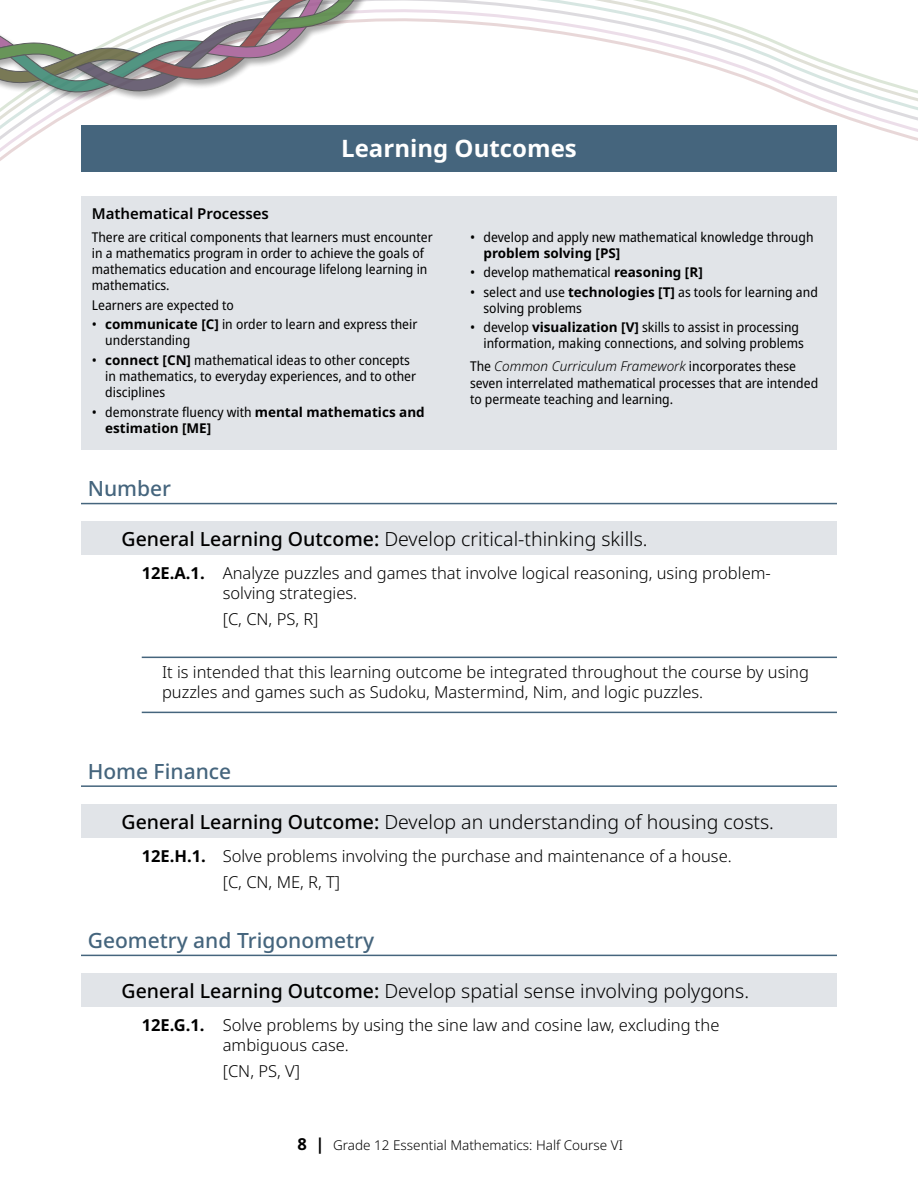
<style>
.page{position:relative;width:918px;height:1188px;background:#fff}
.page>*{position:absolute;margin:0;border:0;box-sizing:border-box;transform-origin:0 0}
.H2_White{font:700 24px "Noto Sans";color:#fff}
.Header_Outcomes{font:500 21px "Noto Sans";color:#45657d}
.GLO{font:300 19.5px "Noto Sans";color:#000}
.Learning_Outcome{font:300 16.5px/19.8px "Noto Sans";color:#000}
.Learning_Outcome_Note{font:300 16.5px/19.8px "Noto Sans";color:#000}
.Learning_Outcome_End{font:300 16.5px "Noto Sans";color:#000}
.Legend_Title{font:600 15px "Noto Sans";color:#000}
.Legend_Bullet{font:semi-condensed 13.5px/16.2px "Noto Sans";color:#000}
.Legend_Text{font:semi-condensed 13.5px/16.2px "Noto Sans";color:#000}
.Legend_Bullet-2{font:700 13.5px/16.2px "Noto Sans";color:#000}
.t1{font:300 13.5px "Noto Sans";color:#000}
.s1{font-weight:700;font-stretch:normal}
.s2{font-weight:400;font-stretch:semi-condensed}
.s3{font-weight:300;font-style:italic;font-stretch:normal}
.s4{font-weight:500}
.s5{font-weight:700}
.s6{font-weight:700;font-size:16.5px}
</style>
<div class="page">
<svg style="left:0;top:0;width:918px;height:172px"></svg>
<div style="left:0;top:0;width:515px;height:102px;background:#000;opacity:.4"></div>
<svg style="left:0;top:0;width:407px;height:96px"></svg>
<div style="left:81px;top:125px;width:756px;height:46px;background:#45657d"></div>
<hr style="left:81px;top:503px;width:756px;height:1px;background:#45657d">
<div style="left:81px;top:522px;width:756px;height:33px;background:#e1e4e8"></div>
<hr style="left:142px;top:657px;width:695px;height:1px;background:#45657d">
<hr style="left:142px;top:712px;width:695px;height:1px;background:#45657d">
<hr style="left:81px;top:785px;width:756px;height:2px;background:#45657d">
<div style="left:81px;top:804px;width:756px;height:33px;background:#e1e4e8"></div>
<hr style="left:81px;top:955px;width:756px;height:1px;background:#45657d">
<div style="left:81px;top:974px;width:756px;height:33px;background:#e1e4e8"></div>
<div style="left:81px;top:196px;width:756px;height:253px;background:#e1e4e8"></div>
<h2 class="H2_White" style="left:341px;top:132px;width:237px">Learning Outcomes</h2>
<p class="Legend_Title" style="left:92px;top:203px;width:179px">Mathematical Processes</p>
<p class="Legend_Text" style="left:92px;top:229px;width:342px">There are critical components that learners must encounter in a mathematics program in order to achieve the goals of mathematics education and encourage lifelong learning in mathematics.</p>
<p class="Legend_Text" style="left:92px;top:297px;width:144px">Learners are expected to</p>
<p class="Legend_Bullet" style="left:105px;top:316px;width:314px;text-indent:-13px">• <span class="s1">communicate [C]</span> in order to learn and express their understanding</p>
<p class="Legend_Bullet" style="left:105px;top:352px;width:312px;text-indent:-13px">• <span class="s1">connect [CN]</span> mathematical ideas to other concepts in mathematics, to everyday experiences, and to other disciplines</p>
<p class="Legend_Bullet-2" style="left:105px;top:404px;width:321px;text-indent:-13px"><span class="s2">• demonstrate fluency with</span> mental mathematics and estimation [ME]</p>
<p class="Legend_Bullet" style="left:484px;top:229px;width:332px;text-indent:-14px">• develop and apply new mathematical knowledge through <span class="s1">problem solving [PS]</span></p>
<p class="Legend_Bullet" style="left:470px;top:265px;width:234px">• develop mathematical <span class="s1">reasoning [R]</span></p>
<p class="Legend_Bullet" style="left:484px;top:284px;width:336px;text-indent:-14px">• select and use <span class="s1">technologies [T]</span> as tools for learning and solving problems</p>
<p class="Legend_Bullet" style="left:484px;top:320px;width:322px;text-indent:-14px">• develop <span class="s1">visualization [V]</span> skills to assist in processing information, making connections, and solving problems</p>
<p class="Legend_Text" style="left:470px;top:359px;width:350px">The <span class="s3">Common Curriculum Framework</span> incorporates these seven interrelated mathematical processes that are intended to permeate teaching and learning.</p>
<h3 class="Header_Outcomes" style="left:88px;top:474px;width:85px">Number</h3>
<h4 class="GLO" style="left:122px;top:525px;width:528px"><span class="s4">General Learning Outcome:</span> Develop critical-thinking skills.</h4>
<p class="Learning_Outcome" style="left:223px;top:564px;width:550px;text-indent:-81px"><span class="s5">12E.A.1.</span> Analyze puzzles and games that involve logical reasoning, using problem&shy;solving strategies.</p>
<p class="Learning_Outcome_End" style="left:223px;top:608px;width:97px">[C, CN, PS, R]</p>
<p class="Learning_Outcome_Note" style="left:162px;top:663px;width:648px">It is intended that this learning outcome be integrated throughout the course by using puzzles and games such as Sudoku, Mastermind, Nim, and logic puzzles.</p>
<h3 class="Header_Outcomes" style="left:88px;top:756px;width:145px">Home Finance</h3>
<h4 class="GLO" style="left:122px;top:808px;width:654px"><span class="s4">General Learning Outcome:</span> Develop an understanding of housing costs.</h4>
<p class="Learning_Outcome" style="left:142px;top:846px;width:592px"><span class="s5">12E.H.1.</span> Solve problems involving the purchase and maintenance of a house.</p>
<p class="Learning_Outcome_End" style="left:223px;top:871px;width:119px">[C, CN, ME, R, T]</p>
<h3 class="Header_Outcomes" style="left:88px;top:925px;width:288px">Geometry and Trigonometry</h3>
<h4 class="GLO" style="left:122px;top:977px;width:629px"><span class="s4">General Learning Outcome:</span> Develop spatial sense involving polygons.</h4>
<p class="Learning_Outcome" style="left:223px;top:1016px;width:498px;text-indent:-81px"><span class="s5">12E.G.1.</span> Solve problems by using the sine law and cosine law, excluding the ambiguous case.</p>
<p class="Learning_Outcome_End" style="left:223px;top:1060px;width:79px">[CN, PS, V]</p>
<p class="t1" style="left:297px;top:1135px;width:327px"><span class="s6">8 |</span> Grade 12 Essential Mathematics: Half Course VI</p>
</div>
